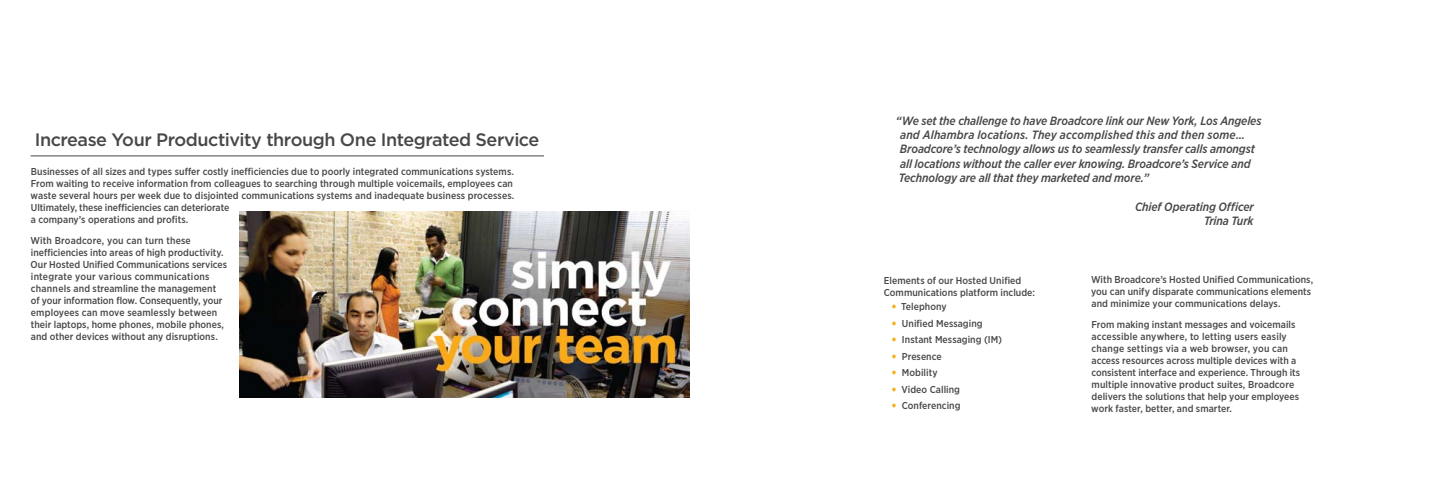
<style>
.page{position:relative;width:1440px;height:504px;background:#fff}
.page>*{position:absolute;margin:0;border:0;box-sizing:border-box;transform-origin:0 0}
.t1{font:500 18px "Gotham";letter-spacing:-.025em;color:#48484a}
.t2{font:italic 500 12px/14.4px "Gotham Narrow";letter-spacing:-.01em;color:#48484a}
.t3{font:500 10px/12px "Gotham Narrow";letter-spacing:.005em;color:#48484a}
.s1{font-weight:900;color:#f6ae1b}
</style>
<div class="page">
<img style="left:240px;top:212px;width:449px;height:185px">
<hr style="left:31px;top:155px;width:513px;height:1px;background:#48484a">
<h1 class="t1" style="left:35px;top:128px;width:506px">Increase Your Productivity through One Integrated Service</h1>
<p class="t3" style="left:31px;top:165px;width:485px">Businesses of all sizes and types suffer costly inefficiencies due to poorly integrated communications systems.<br>From waiting to receive information from colleagues to searching through multiple voicemails, employees can waste several hours per week due to disjointed communications systems and inadequate business processes.<br>Ultimately, these inefficiencies can deteriorate<br>a company’s operations and profits.</p>
<p class="t3" style="left:30px;top:234px;width:198px">With Broadcore, you can turn these inefficiencies into areas of high productivity.<br>Our Hosted Unified Communications services integrate your various communications channels and streamline the management<br>of your information flow. Consequently, your employees can move seamlessly between their laptops, home phones, mobile phones, and other devices without any disruptions.</p>
<p class="t2" style="left:896px;top:113px;width:367px">“We set the challenge to have Broadcore link our New York, Los Angeles and Alhambra locations. They accomplished this and then some… Broadcore’s technology allows us to seamlessly transfer calls amongst all locations without the caller ever knowing. Broadcore’s Service and Technology are all that they marketed and more.”</p>
<p class="t2" style="left:1135px;top:199px;width:120px;text-align:right">Chief Operating Officer<br>Trina Turk</p>
<p class="t3" style="left:884px;top:274px;width:153px">Elements of our Hosted Unified<br>Communications platform include:</p>
<p class="t3" style="left:892px;top:301px;width:56px"><span class="s1">•</span> Telephony</p>
<p class="t3" style="left:892px;top:317px;width:92px"><span class="s1">•</span> Unified Messaging</p>
<p class="t3" style="left:892px;top:334px;width:112px"><span class="s1">•</span> Instant Messaging (IM)</p>
<p class="t3" style="left:892px;top:350px;width:51px"><span class="s1">•</span> Presence</p>
<p class="t3" style="left:892px;top:367px;width:47px"><span class="s1">•</span> Mobility</p>
<p class="t3" style="left:892px;top:383px;width:70px"><span class="s1">•</span> Video Calling</p>
<p class="t3" style="left:892px;top:400px;width:70px"><span class="s1">•</span> Conferencing</p>
<p class="t3" style="left:1091px;top:273px;width:224px">With Broadcore’s Hosted Unified Communications, you can unify disparate communications elements and minimize your communications delays.</p>
<p class="t3" style="left:1091px;top:318px;width:210px">From making instant messages and voicemails accessible anywhere, to letting users easily change settings via a web browser, you can access resources across multiple devices with a consistent interface and experience. Through its multiple innovative product suites, Broadcore delivers the solutions that help your employees work faster, better, and smarter.</p>
</div>
